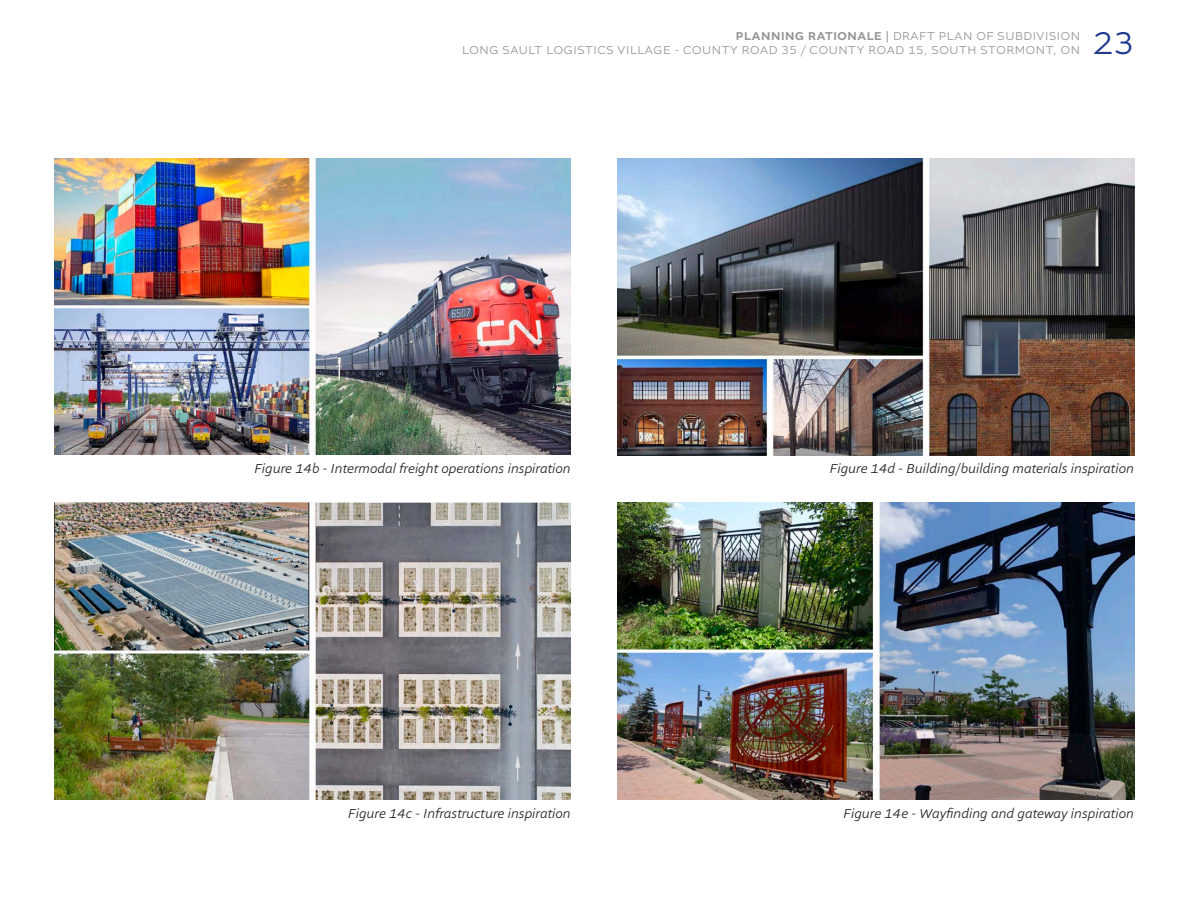
<style>
.page{position:relative;width:1188px;height:918px;background:#fff}
.page>*{position:absolute;margin:0;border:0;box-sizing:border-box;transform-origin:0 0}
.t1{font:300 33px "Altivo";color:#1e398c}
.Body_Text{font:italic 300 13.5px "Altivo";color:#231f20}
.t2{font:300 12px/14.4px "Altivo";letter-spacing:.05em;color:#939598;text-align:right}
.s1{font-weight:500}
</style>
<div class="page">
<img style="left:54px;top:158px;width:517px;height:297px">
<img style="left:54px;top:503px;width:517px;height:297px">
<img style="left:617px;top:158px;width:517px;height:297px">
<img style="left:617px;top:503px;width:517px;height:297px">
<p class="t2" style="left:462px;top:29px;width:619px"><span class="s1">PLANNING RATIONALE |</span> DRAFT PLAN OF SUBDIVISION<br>LONG SAULT LOGISTICS VILLAGE - COUNTY ROAD 35 / COUNTY ROAD 15, SOUTH STORMONT, ON</p>
<h1 class="t1" style="left:1093px;top:22px;width:42px">23</h1>
<p class="Body_Text" style="left:254px;top:460px;width:318px">Figure 14b - Intermodal freight operations inspiration</p>
<p class="Body_Text" style="left:830px;top:460px;width:306px">Figure 14d - Building/building materials inspiration</p>
<p class="Body_Text" style="left:348px;top:805px;width:224px">Figure 14c - Infrastructure inspiration</p>
<p class="Body_Text" style="left:844px;top:805px;width:292px">Figure 14e - Wayfinding and gateway inspiration</p>
</div>
